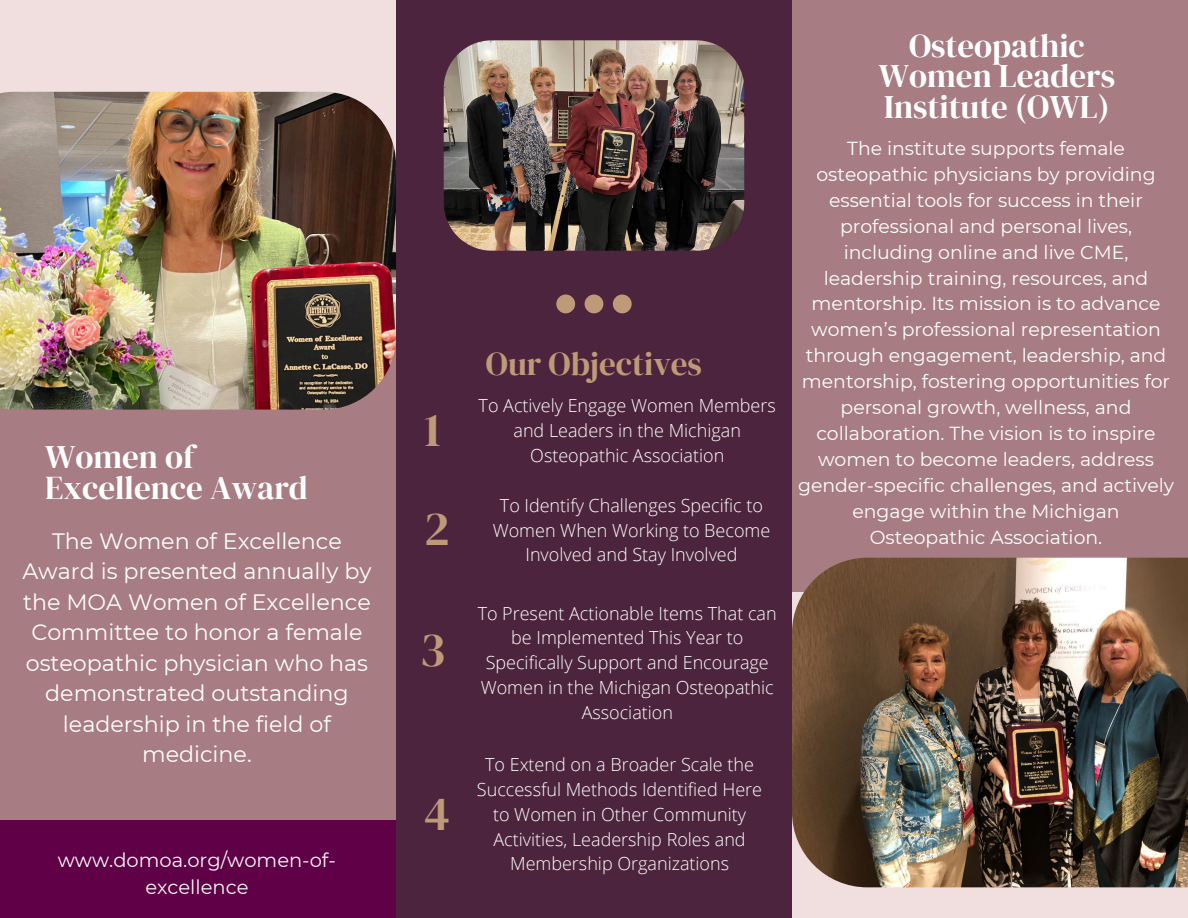
<style>
.page{position:relative;width:1188px;height:918px;background:#f1dede}
.page>*{position:absolute;margin:0;border:0;box-sizing:border-box;transform-origin:0 0}
.t1{font:48px "DM Serif Display";color:#be9a78}
.t2{font:33px/30.3px "DM Serif Display";color:#fff}
.t3{font:33px "DM Serif Display";color:#be9a78}
.t4{font:22.2px/30.6px "Montserrat";color:#fff;text-align:center}
.t5{font:19.5px/27px "Montserrat";color:#f6f6f6;text-align:center}
.t6{font:18.9px/26px "Montserrat";color:#fff;text-align:center}
.t7{font:300 18px/24.8px "Open Sans";color:#fff;text-align:center}
</style>
<div class="page">
<div style="left:396px;top:0;width:396px;height:918px;background:#4d243d"></div>
<div style="left:0;top:820px;width:396px;height:98px;background:#600047"></div>
<div style="left:0;top:267px;width:396px;height:553px;background:#a77c82"></div>
<div style="left:792px;top:0;width:396px;height:592px;background:#a77c82"></div>
<img style="left:0;top:92px;width:396px;height:318px">
<img style="left:444px;top:40px;width:300px;height:211px;border-radius:48px">
<img style="left:792px;top:558px;width:396px;height:329px">
<svg style="left:556px;top:295px;width:76px;height:18px"></svg>
<p class="t2" style="left:879px;top:30px;width:238px;text-align:center">Osteopathic<br>Women Leaders<br>Institute (OWL)</p>
<p class="t6" style="left:798px;top:135px;width:377px">The institute supports female osteopathic physicians by providing essential tools for success in their professional and personal lives, including online and live CME, leadership training, resources, and mentorship. Its mission is to advance women’s professional representation through engagement, leadership, and mentorship, fostering opportunities for personal growth, wellness, and collaboration. The vision is to inspire women to become leaders, address gender-specific challenges, and actively engage within the Michigan</p>
<p class="t3" style="left:486px;top:340px;width:217px">Our Objectives</p>
<p class="t7" style="left:479px;top:393px;width:299px">To Actively Engage Women Members and Leaders in the Michigan<br>Osteopathic Association</p>
<p class="t7" style="left:493px;top:493px;width:279px">To Identify Challenges Specific to<br>Women When Working to Become<br>Involved and Stay Involved</p>
<h1 class="t1" style="left:424px;top:396px;width:18px">1</h1>
<p class="t2" style="left:45px;top:442px;width:264px">Women of<br>Excellence Award</p>
<p class="t1" style="left:424px;top:495px;width:27px">2</p>
<p class="t4" style="left:52px;top:525px;width:291px">The Women of Excellence</p>
<p class="t6" style="left:870px;top:524px;width:234px">Osteopathic Association.</p>
<p class="t4" style="left:22px;top:556px;width:351px">Award is presented annually by the MOA Women of Excellence<br>Committee to honor a female osteopathic physician who has demonstrated outstanding leadership in the field of medicine.</p>
<h1 class="t7" style="left:478px;top:600px;width:301px">To Present Actionable Items That can be Implemented This Year to<br>Specifically Support and Encourage<br>Women in the Michigan Osteopathic<br>Association</h1>
<p class="t7" style="left:477px;top:752px;width:287px">To Extend on a Broader Scale the<br>Successful Methods Identified Here to Women in Other Community<br>Activities, Leadership Roles and<br>Membership Organizations</p>
<p class="t1" style="left:420px;top:616px;width:27px">3</p>
<p class="t1" style="left:424px;top:780px;width:27px">4</p>
<p class="t5" style="left:58px;top:847px;width:280px">www.domoa.org/women-of&shy;excellence</p>
</div>
